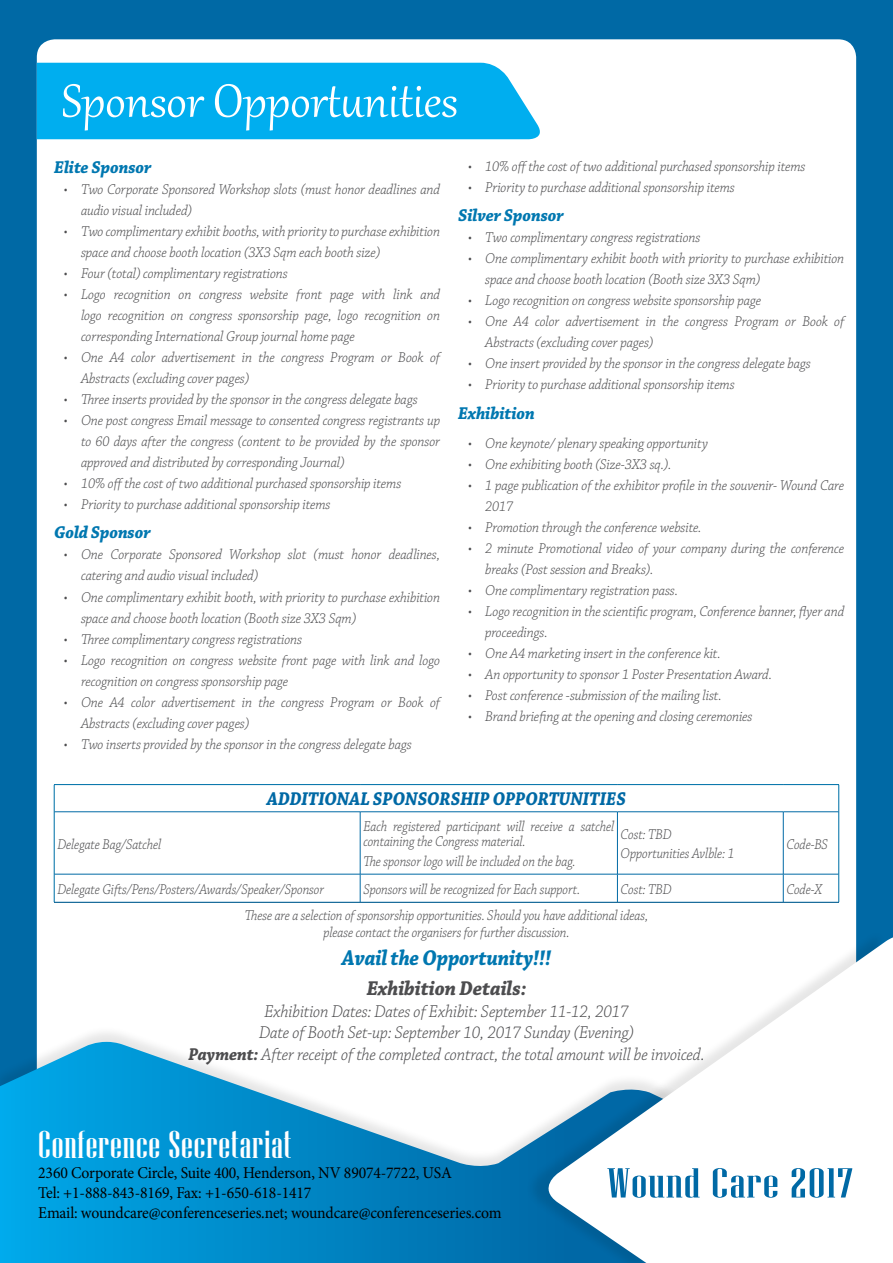
<style>
.page{position:relative;width:893px;height:1263px;background:#0069a5}
.page>*{position:absolute;margin:0;border:0;box-sizing:border-box;transform-origin:0 0}
.t1{font:56.85px "Gabriola";color:#fff}
.t2{font:41.85px "Niagara Solid";letter-spacing:.02em;color:#0069a5;scale:1.39 1}
.t3{font:38.85px "Niagara Solid";letter-spacing:.02em;color:#fff;scale:1.1 1}
.t4{font:italic 700 22.5px "Chaparral Pro";letter-spacing:-.01em;color:#0077b0;scale:.9 1}
.t5{font:italic 700 21px "Chaparral Pro";letter-spacing:-.01em;color:#4d4d4f;scale:.95 1}
.t6{font:italic 700 19.5px "Chaparral Pro";letter-spacing:-.01em;color:#0069a5;scale:.9 1}
.t7{font:italic 300 18px/21.6px "Chaparral Pro";letter-spacing:-.01em;color:#4d4d4f;text-align:center;scale:.95 1}
.t8{font:italic 700 18px "Chaparral Pro";letter-spacing:-.01em;color:#0077b0;scale:.95 1}
.t9{font:16.5px/20px "Minion Pro";letter-spacing:-.01em;color:#000;scale:.95 1}
.t10{font:italic 300 15px/21px "Chaparral Pro";letter-spacing:-.01em;color:#4d4d4f;scale:.95 1}
.t11{font:italic 300 15px/15px "Chaparral Pro";letter-spacing:-.01em;color:#4d4d4f;scale:.9 1}
.s1{font-weight:700}
</style>
<div class="page">
<div style="left:37px;top:39px;width:819px;height:1188px;background:#fff;border-radius:18px"></div>
<div style="left:37px;top:63px;width:503px;height:76px;background:#00aeef"></div>
<svg style="left:55px;top:785px;width:783px;height:117px"></svg>
<hr style="left:54px;top:784px;width:306px;height:1px;background:#0077b0">
<svg style="left:54px;top:785px;width:1px;height:26px"></svg>
<hr style="left:360px;top:784px;width:257px;height:1px;background:#0077b0">
<hr style="left:617px;top:784px;width:166px;height:1px;background:#0077b0">
<hr style="left:783px;top:784px;width:56px;height:1px;background:#0077b0">
<svg style="left:838px;top:785px;width:1px;height:26px"></svg>
<hr style="left:54px;top:812px;width:1px;height:62px;background:#0077b0">
<hr style="left:838px;top:812px;width:1px;height:62px;background:#0077b0">
<svg style="left:54px;top:875px;width:1px;height:27px"></svg>
<svg style="left:838px;top:875px;width:1px;height:27px"></svg>
<hr style="left:54px;top:811px;width:306px;height:1px;background:#0069a5">
<hr style="left:360px;top:811px;width:257px;height:1px;background:#0069a5">
<hr style="left:360px;top:812px;width:1px;height:62px;background:#0069a5">
<hr style="left:617px;top:811px;width:166px;height:1px;background:#0069a5">
<hr style="left:617px;top:812px;width:1px;height:62px;background:#0069a5">
<hr style="left:783px;top:811px;width:56px;height:1px;background:#0069a5">
<hr style="left:783px;top:812px;width:1px;height:62px;background:#0069a5">
<hr style="left:54px;top:874px;width:306px;height:1px;background:#0069a5">
<hr style="left:360px;top:874px;width:257px;height:1px;background:#0069a5">
<svg style="left:360px;top:874px;width:1px;height:28px"></svg>
<hr style="left:617px;top:874px;width:166px;height:1px;background:#0069a5">
<svg style="left:617px;top:874px;width:1px;height:28px"></svg>
<hr style="left:783px;top:874px;width:56px;height:1px;background:#0069a5">
<svg style="left:783px;top:874px;width:1px;height:28px"></svg>
<hr style="left:54px;top:902px;width:306px;height:1px;background:#0069a5">
<hr style="left:360px;top:902px;width:257px;height:1px;background:#0069a5">
<hr style="left:617px;top:902px;width:166px;height:1px;background:#0069a5">
<hr style="left:783px;top:902px;width:56px;height:1px;background:#0069a5">
<div style="left:0;top:1025px;width:893px;height:238px;background:#000;opacity:.1"></div>
<svg style="left:0;top:1042px;width:526px;height:221px"></svg>
<div style="left:526px;top:930px;width:361px;height:333px;background:#000;opacity:.1"></div>
<svg style="left:537px;top:937px;width:356px;height:326px"></svg>
<h1 class="t1" style="left:62px;top:64px;width:397px">Sponsor Opportunities</h1>
<p class="t8" style="left:54px;top:157px;width:104px">Elite Sponsor</p>
<p class="t10" style="left:81px;top:179px;width:379px;text-indent:-17px">• Two Corporate Sponsored Workshop slots (must honor deadlines and audio visual included)</p>
<p class="t10" style="left:81px;top:221px;width:379px;text-indent:-17px">• Two complimentary exhibit booths, with priority to purchase exhibition space and choose booth location (3X3 Sqm each booth size)</p>
<p class="t10" style="left:64px;top:263px;width:237px">• Four (total) complimentary registrations</p>
<p class="t10" style="left:81px;top:284px;width:380px;text-align:justify;text-indent:-17px">• Logo recognition on congress website front page with link and logo recognition on congress sponsorship page, logo recognition on corresponding International Group journal home page</p>
<p class="t10" style="left:81px;top:347px;width:379px;text-indent:-17px">• One A4 color advertisement in the congress Program or Book of<br>Abstracts (excluding cover pages)</p>
<p class="t10" style="left:64px;top:389px;width:374px">• Three inserts provided by the sponsor in the congress delegate bags</p>
<p class="t10" style="left:81px;top:410px;width:380px;text-align:justify;text-indent:-17px">• One post congress Email message to consented congress registrants up to 60 days after the congress (content to be provided by the sponsor approved and distributed by corresponding Journal)</p>
<p class="t10" style="left:64px;top:473px;width:357px">• 10% off the cost of two additional purchased sponsorship items</p>
<p class="t10" style="left:64px;top:494px;width:282px">• Priority to purchase additional sponsorship items</p>
<p class="t8" style="left:54px;top:522px;width:103px">Gold Sponsor</p>
<p class="t10" style="left:81px;top:545px;width:379px;text-indent:-17px">• One Corporate Sponsored Workshop slot (must honor deadlines, catering and audio visual included)</p>
<p class="t10" style="left:81px;top:587px;width:379px;text-indent:-17px">• One complimentary exhibit booth, with priority to purchase exhibition space and choose booth location (Booth size 3X3 Sqm)</p>
<p class="t10" style="left:64px;top:629px;width:252px">• Three complimentary congress registrations</p>
<p class="t10" style="left:81px;top:650px;width:379px;text-indent:-17px">• Logo recognition on congress website front page with link and logo recognition on congress sponsorship page</p>
<p class="t10" style="left:81px;top:692px;width:379px;text-indent:-17px">• One A4 color advertisement in the congress Program or Book of<br>Abstracts (excluding cover pages)</p>
<p class="t10" style="left:64px;top:734px;width:368px">• Two inserts provided by the sponsor in the congress delegate bags</p>
<p class="t10" style="left:468px;top:156px;width:357px">• 10% off the cost of two additional purchased sponsorship items</p>
<p class="t10" style="left:468px;top:177px;width:282px">• Priority to purchase additional sponsorship items</p>
<p class="t8" style="left:458px;top:205px;width:113px">Silver Sponsor</p>
<p class="t10" style="left:468px;top:228px;width:246px">• Two complimentary congress registrations</p>
<p class="t10" style="left:485px;top:249px;width:380px;text-indent:-17px">• One complimentary exhibit booth with priority to purchase exhibition space and choose booth location (Booth size 3X3 Sqm)</p>
<p class="t10" style="left:468px;top:291px;width:310px">• Logo recognition on congress website sponsorship page</p>
<p class="t10" style="left:485px;top:312px;width:379px;text-indent:-17px">• One A4 color advertisement in the congress Program or Book of<br>Abstracts (excluding cover pages)</p>
<p class="t10" style="left:468px;top:354px;width:362px">• One insert provided by the sponsor in the congress delegate bags</p>
<p class="t10" style="left:468px;top:375px;width:282px">• Priority to purchase additional sponsorship items</p>
<p class="t8" style="left:458px;top:402px;width:82px">Exhibition</p>
<p class="t10" style="left:468px;top:434px;width:254px">• One keynote/ plenary speaking opportunity</p>
<p class="t10" style="left:468px;top:455px;width:216px">• One exhibiting booth (Size-3X3 sq.).</p>
<p class="t10" style="left:485px;top:476px;width:379px;text-indent:-17px">• 1 page publication of the exhibitor profile in the souvenir- Wound Care<br>2017</p>
<p class="t10" style="left:468px;top:518px;width:247px">• Promotion through the conference website.</p>
<p class="t10" style="left:485px;top:539px;width:380px;text-indent:-17px">• 2 minute Promotional video of your company during the conference breaks (Post session and Breaks).</p>
<p class="t10" style="left:468px;top:581px;width:222px">• One complimentary registration pass.</p>
<p class="t10" style="left:485px;top:602px;width:380px;text-indent:-17px">• Logo recognition in the scientific program, Conference banner, flyer and proceedings.</p>
<p class="t10" style="left:468px;top:644px;width:267px">• One A4 marketing insert in the conference kit.</p>
<p class="t10" style="left:468px;top:665px;width:321px">• An opportunity to sponsor 1 Poster Presentation Award.</p>
<p class="t10" style="left:468px;top:686px;width:268px">• Post conference -submission of the mailing list.</p>
<p class="t10" style="left:468px;top:707px;width:301px">• Brand briefing at the opening and closing ceremonies</p>
<p class="t11" style="left:57px;top:837px;width:117px">Delegate Bag/Satchel</p>
<h3 class="t6" style="left:267px;top:788px;width:401px">ADDITIONAL SPONSORSHIP OPPORTUNITIES</h3>
<p class="t11" style="left:363px;top:820px;width:280px">Each registered participant will receive a satchel containing the Congress material.</p>
<p class="t11" style="left:363px;top:854px;width:237px">The sponsor logo will be included on the bag.</p>
<p class="t11" style="left:621px;top:825px;width:128px;line-height:19.2px">Cost: TBD<br>Opportunities Avlble: 1</p>
<p class="t11" style="left:786px;top:837px;width:48px">Code-BS</p>
<p class="t11" style="left:57px;top:882px;width:298px">Delegate Gifts/Pens/Posters/Awards/Speaker/Sponsor</p>
<p class="t11" style="left:363px;top:882px;width:242px">Sponsors will be recognized for Each support.</p>
<p class="t11" style="left:621px;top:882px;width:58px">Cost: TBD</p>
<p class="t11" style="left:786px;top:882px;width:41px">Code-X</p>
<p class="t11" style="left:245px;top:907px;width:450px;line-height:17.7px;text-align:center">These are a selection of sponsorship opportunities. Should you have additional ideas, please contact the organisers for further discussion.</p>
<h3 class="t4" style="left:342px;top:945px;width:234px">Avail the Opportunity!!!</h3>
<h3 class="t5" style="left:367px;top:976px;width:170px">Exhibition Details:</h3>
<p class="t7" style="left:189px;top:1001px;width:545px">Exhibition Dates: Dates of Exhibit: September 11-12, 2017<br>Date of Booth Set-up: September 10, 2017 Sunday (Evening)<br><span class="s1">Payment:</span> After receipt of the completed contract, the total amount will be invoiced.</p>
<h3 class="t3" style="left:38px;top:1124px;width:232px">Conference Secretariat</h3>
<p class="t9" style="left:38px;top:1163px;width:489px">2360 Corporate Circle, Suite 400, Henderson, NV 89074-7722, USA<br>Tel: +1-888-843-8169, Fax: +1-650-618-1417<br>Email: woundcare@conferenceseries.net; woundcare@conferenceseries.com</p>
<h2 class="t2" style="left:607px;top:1161px;width:178px">Wound Care 2017</h2>
</div>
